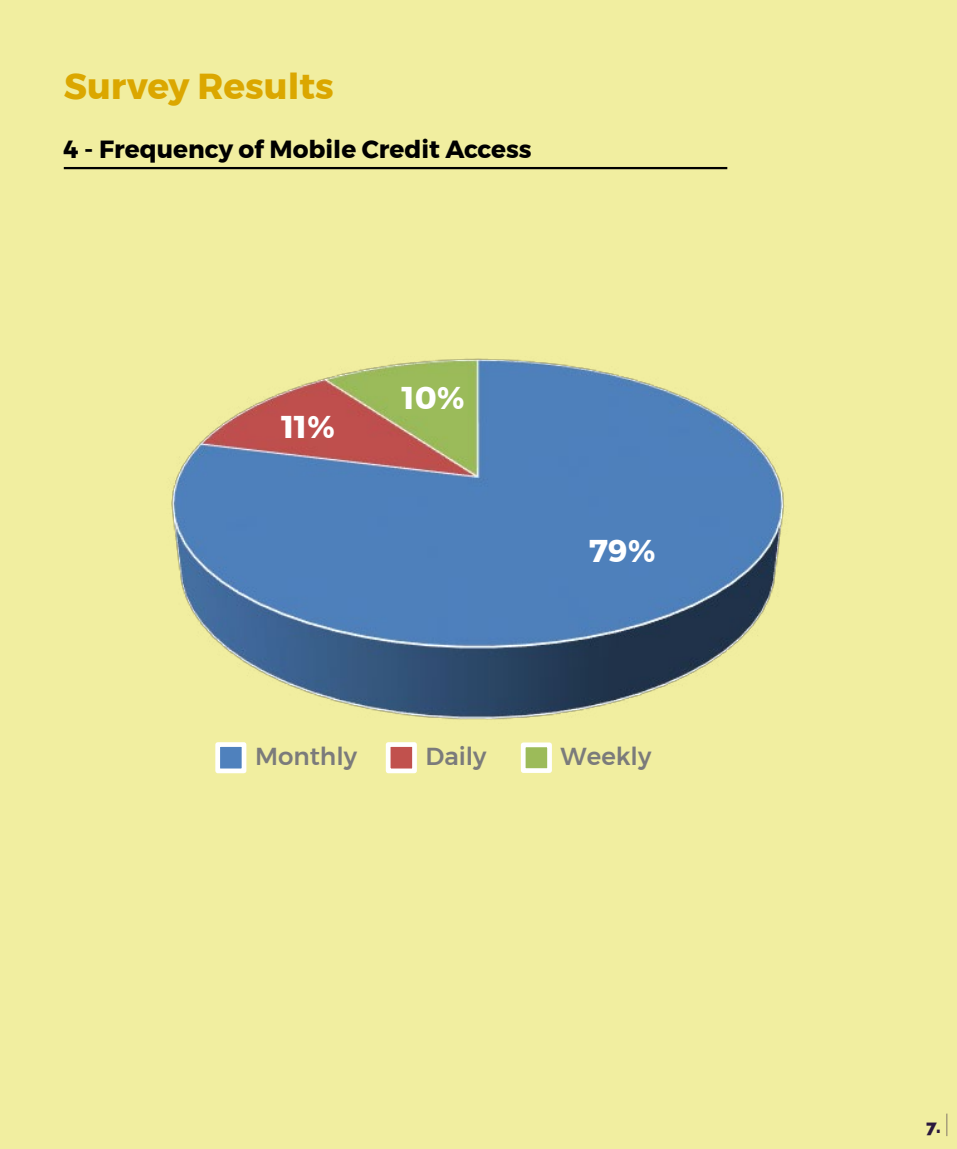
<style>
.page{position:relative;width:957px;height:1149px;background:#fff}
.page>*{position:absolute;margin:0;border:0;box-sizing:border-box;transform-origin:0 0}
.t1{font:700 36px "Montserrat";color:#dba700}
.t2{font:700 31.5px "Montserrat";color:#fff}
.t3{font:700 24.75px "Montserrat";color:#000}
.t4{font:500 24.53px "Montserrat";color:#7b7b7b}
.t5{font:800 18px "Raleway";color:#2a183e}
.s1{font-weight:100;font-size:24.75px}
</style>
<div class="page">
<div style="left:0;top:0;width:957px;height:1148px;background:#f1eea0"></div>
<hr style="left:64px;top:167px;width:663px;height:2px;background:#000">
<img style="left:171px;top:358px;width:613px;height:362px">
<div style="left:218px;top:744px;width:26px;height:26px;background:#4f81bd"></div>
<div style="left:215px;top:742px;width:31px;height:31px;border:5px solid #fff"></div>
<div style="left:388px;top:744px;width:26px;height:26px;background:#c1514d"></div>
<div style="left:386px;top:742px;width:31px;height:31px;border:5px solid #fff"></div>
<div style="left:523px;top:744px;width:26px;height:26px;background:#9cbb59"></div>
<div style="left:521px;top:742px;width:31px;height:30px;border:5px solid #fff"></div>
<h1 class="t1" style="left:64px;top:57px;width:271px">Survey Results</h1>
<p class="t3" style="left:64px;top:129px;width:469px">4 - Frequency of Mobile Credit Access</p>
<p class="t2" style="left:282px;top:401px;width:55px">11%</p>
<p class="t2" style="left:402px;top:372px;width:64px">10%</p>
<p class="t2" style="left:589px;top:526px;width:68px">79%</p>
<p class="t4" style="left:255px;top:736px;width:104px">Monthly</p>
<p class="t4" style="left:425px;top:736px;width:63px">Daily</p>
<p class="t4" style="left:560px;top:736px;width:92px">Weekly</p>
<p class="t5" style="left:926px;top:1115px;width:25px">7. <span class="s1">|</span></p>
</div>
